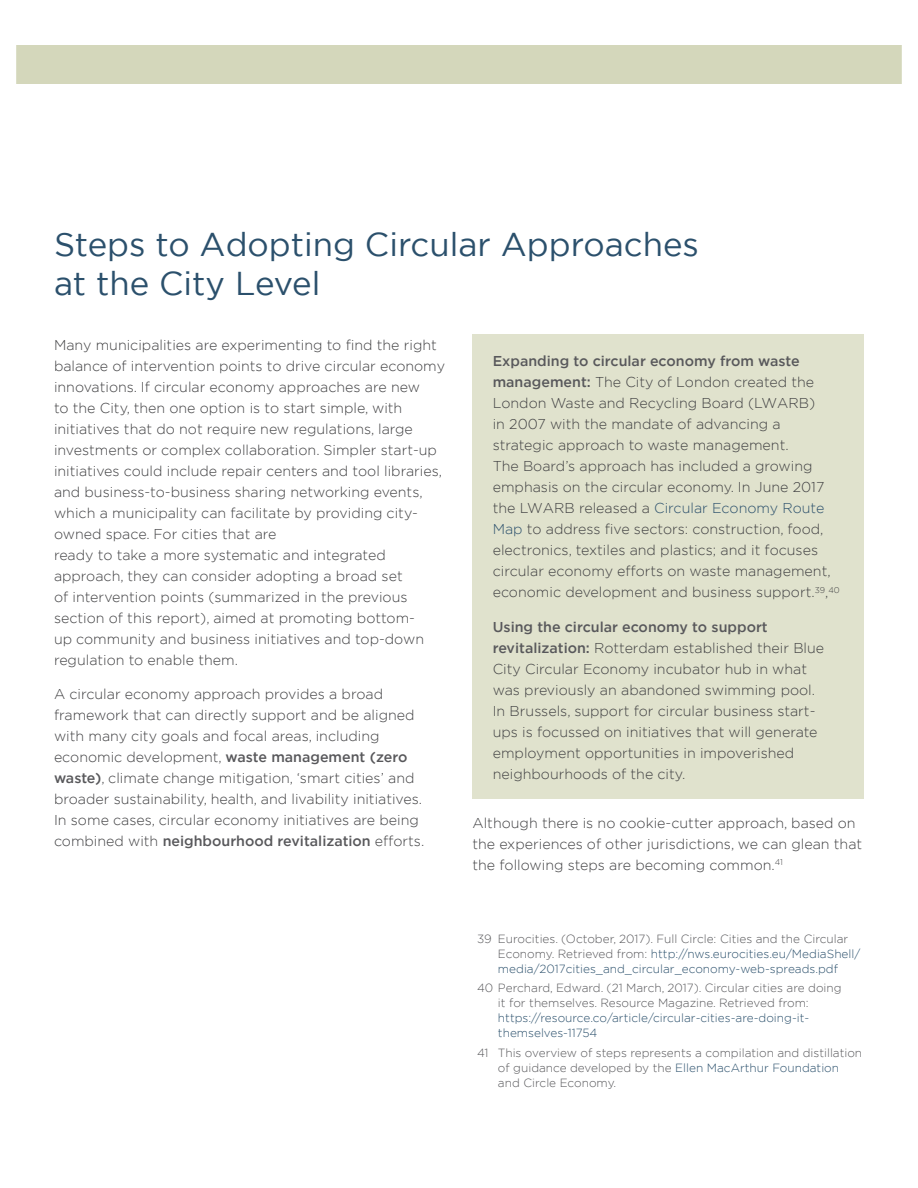
<style>
.page{position:relative;width:918px;height:1188px;background:#fff}
.page>*{position:absolute;margin:0;border:0;box-sizing:border-box;transform-origin:0 0}
.t1{font:33px/39px "Gotham";color:#2b506c}
.t2{font:300 14.25px/21px "Gotham";color:#404042}
.t3{font:300 11.85px/15px "Gotham";color:#2b506c}
.t4{font:300 11.85px/15px "Gotham";color:#58585b}
.s1{font-weight:500;color:#58585b}
.s2{color:#2b506c}
.s3{color:#58585b}
</style>
<div class="page">
<div style="left:472px;top:335px;width:392px;height:464px;background:#e0e2cd"></div>
<div style="left:0;top:45px;width:918px;height:39px;background:#d4d7bb"></div>
<h1 class="t1" style="left:54px;top:224px;width:646px">Steps to Adopting Circular Approaches at the City Level</h1>
<p class="t2" style="left:54px;top:334px;width:393px">Many municipalities are experimenting to find the right balance of intervention points to drive circular economy innovations. If circular economy approaches are new<br>to the City, then one option is to start simple, with initiatives that do not require new regulations, large investments or complex collaboration. Simpler start-up initiatives could include repair centers and tool libraries, and business-to-business sharing networking events, which a municipality can facilitate by providing city&shy;owned space. For cities that are<br>ready to take a more systematic and integrated approach, they can consider adopting a broad set<br>of intervention points (summarized in the previous section of this report), aimed at promoting bottom-<br>up community and business initiatives and top-down regulation to enable them.</p>
<p class="t2" style="left:54px;top:683px;width:372px">A circular economy approach provides a broad framework that can directly support and be aligned with many city goals and focal areas, including economic development, <span class="s1">waste management (zero waste)</span>, climate change mitigation, ‘smart cities’ and broader sustainability, health, and livability initiatives.<br>In some cases, circular economy initiatives are being combined with <span class="s1">neighbourhood revitalization</span> efforts.</p>
<p class="t2" style="left:493px;top:350px;width:348px"><span class="s1">Expanding to circular economy from waste management:</span> The City of London created the London Waste and Recycling Board (LWARB)<br>in 2007 with the mandate of advancing a strategic approach to waste management.<br>The Board’s approach has included a growing emphasis on the circular economy. In June 2017 the LWARB released a <span class="s2">Circular Economy Route Map</span> to address five sectors: construction, food, electronics, textiles and plastics; and it focuses circular economy efforts on waste management, economic development and business support.<sup>39</sup>,<sup>40</sup></p>
<p class="t2" style="left:493px;top:616px;width:333px"><span class="s1">Using the circular economy to support revitalization:</span> Rotterdam established their Blue City Circular Economy incubator hub in what was previously an abandoned swimming pool.<br>In Brussels, support for circular business start&shy;ups is focussed on initiatives that will generate employment opportunities in impoverished neighbourhoods of the city.</p>
<p class="t2" style="left:473px;top:812px;width:391px">Although there is no cookie-cutter approach, based on the experiences of other jurisdictions, we can glean that the following steps are becoming common.<sup>41</sup></p>
<p class="t3" style="left:498px;top:931px;width:364px;text-indent:-21px"><span class="s3">39 Eurocities. (October, 2017). Full Circle: Cities and the Circular<br>Economy. Retrieved from:</span> http://nws.eurocities.eu/MediaShell/ media/2017cities_and_circular_economy-web-spreads.pdf</p>
<p class="t4" style="left:498px;top:980px;width:345px;text-indent:-21px">40 Perchard, Edward. (21 March, 2017). Circular cities are doing it for themselves. Resource Magazine. Retrieved from:</p>
<p class="t3" style="left:498px;top:1010px;width:313px">https://resource.co/article/circular-cities-are-doing-it&shy;themselves-11754</p>
<p class="t4" style="left:498px;top:1045px;width:366px;text-indent:-21px">41 This overview of steps represents a compilation and distillation of guidance developed by the <span class="s2">Ellen MacArthur Foundation </span>and Circle Economy.</p>
</div>
